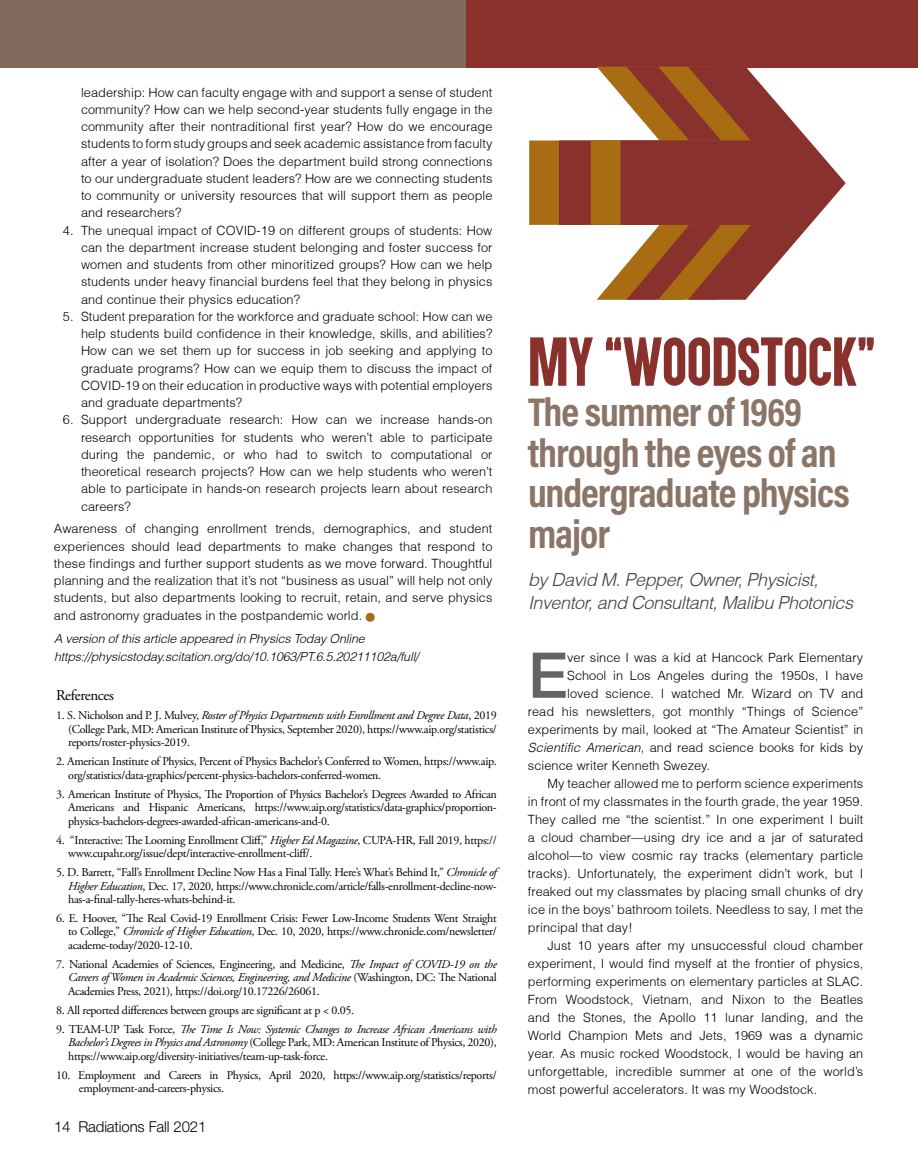
<style>
.page{position:relative;width:918px;height:1175px;background:#fff}
.page>*{position:absolute;margin:0;border:0;box-sizing:border-box;transform-origin:0 0}
.t1{font:500 63.15px "Helvetica Neue LT Std";color:#636466}
.t2{font:57px "Aku&Kamu";letter-spacing:-.005em;color:#89312c}
.t3{font:700 40.5px/40.5px "Acumin Pro Cond";letter-spacing:-.025em;color:#8a7567}
.t4{font:italic 300 18px/23.1px "Helvetica";letter-spacing:-.025em;color:#414042}
.t5{font:300 15px "Helvetica Neue LT Pro";letter-spacing:-.01em;color:#000}
.t6{font:15px "Adobe Garamond Pro";letter-spacing:-.025em;color:#000}
.t7{font:300 12.75px/17.2px "Helvetica";letter-spacing:.005em;color:#000;text-align:justify}
.t8{font:italic 300 12.3px/18px "Helvetica";letter-spacing:-.01em;color:#000}
.t9{font:12px/13.5px "Adobe Garamond Pro";letter-spacing:-.025em;color:#000;text-align:justify}
.s1{color:#a86d13}
.s2{font-style:italic}
</style>
<div class="page">
<div style="left:0;top:0;width:467px;height:67px;background:#806a5c"></div>
<div style="left:467px;top:0;width:451px;height:67px;background:#89312c"></div>
<svg style="left:529px;top:67px;width:30px;height:158px;fill:#a86d13"></svg>
<svg style="left:559px;top:67px;width:32px;height:158px;fill:#89312c"></svg>
<svg style="left:591px;top:67px;width:30px;height:233px"></svg>
<svg style="left:621px;top:67px;width:225px;height:233px;fill:#89312c"></svg>
<p class="t7" style="left:81px;top:83px;width:413px">leadership: How can faculty engage with and support a sense of student community? How can we help second-year students fully engage in the community after their nontraditional first year? How do we encourage students to form study groups and seek academic assistance from faculty after a year of isolation? Does the department build strong connections to our undergraduate student leaders? How are we connecting students to community or university resources that will support them as people and researchers?</p>
<p class="t7" style="left:81px;top:221px;width:413px;text-indent:-18px">4. The unequal impact of COVID-19 on different groups of students: How can the department increase student belonging and foster success for women and students from other minoritized groups? How can we help students under heavy financial burdens feel that they belong in physics and continue their physics education?</p>
<p class="t7" style="left:81px;top:307px;width:413px;text-indent:-18px">5. Student preparation for the workforce and graduate school: How can we help students build confidence in their knowledge, skills, and abilities?<br>How can we set them up for success in job seeking and applying to graduate programs? How can we equip them to discuss the impact of COVID-19 on their education in productive ways with potential employers and graduate departments?</p>
<p class="t7" style="left:81px;top:411px;width:413px;text-indent:-18px">6. Support undergraduate research: How can we increase hands-on research opportunities for students who weren’t able to participate during the pandemic, or who had to switch to computational or theoretical research projects? How can we help students who weren’t able to participate in hands-on research projects learn about research careers?</p>
<p class="t7" style="left:54px;top:520px;width:440px">Awareness of changing enrollment trends, demographics, and student experiences should lead departments to make changes that respond to these findings and further support students as we move forward. Thoughtful planning and the realization that it’s not “business as usual” will help not only students, but also departments looking to recruit, retain, and serve physics and astronomy graduates in the postpandemic world. <span class="s1">■</span></p>
<p class="t8" style="left:54px;top:629px;width:366px">A version of this article appeared in Physics Today Online https://physicstoday.scitation.org/do/10.1063/PT.6.5.20211102a/full/</p>
<p class="t6" style="left:56px;top:686px;width:59px">References</p>
<p class="t9" style="left:68px;top:709px;width:430px;text-indent:-12px">1. S. Nicholson and P. J. Mulvey, <span class="s2">Roster of Physics Departments with Enrollment and Degree Data</span>, 2019 (College Park, MD: American Institute of Physics, September 2020), https://www.aip.org/statistics/ reports/roster-physics-2019.</p>
<p class="t9" style="left:68px;top:755px;width:430px;text-indent:-12px">2. American Institute of Physics, Percent of Physics Bachelor’s Conferred to Women, https://www.aip. org/statistics/data-graphics/percent-physics-bachelors-conferred-women.</p>
<p class="t9" style="left:68px;top:787px;width:430px;text-indent:-12px">3. American Institute of Physics, The Proportion of Physics Bachelor’s Degrees Awarded to African Americans and Hispanic Americans, https://www.aip.org/statistics/data-graphics/proportion&shy;physics-bachelors-degrees-awarded-african-americans-and-0.</p>
<p class="t9" style="left:68px;top:833px;width:430px;text-indent:-12px">4. “Interactive: The Looming Enrollment Cliff,” <span class="s2">Higher Ed Magazine</span>, CUPA-HR, Fall 2019, https:// www.cupahr.org/issue/dept/interactive-enrollment-cliff/.</p>
<p class="t9" style="left:68px;top:866px;width:430px;text-indent:-12px">5. D. Barrett, “Fall’s Enrollment Decline Now Has a Final Tally. Here’s What’s Behind It,” <span class="s2">Chronicle of Higher Education</span>, Dec. 17, 2020, https://www.chronicle.com/article/falls-enrollment-decline-now&shy;has-a-final-tally-heres-whats-behind-it.</p>
<p class="t9" style="left:68px;top:911px;width:430px;text-indent:-12px">6. E. Hoover, “The Real Covid-19 Enrollment Crisis: Fewer Low-Income Students Went Straight to College,” <span class="s2">Chronicle of Higher Education</span>, Dec. 10, 2020, https://www.chronicle.com/newsletter/ academe-today/2020-12-10.</p>
<p class="t9" style="left:68px;top:957px;width:430px;text-indent:-12px">7. National Academies of Sciences, Engineering, and Medicine, <span class="s2">The Impact of COVID-19 on the Careers of Women in Academic Sciences, Engineering, and Medicine</span> (Washington, DC: The National Academies Press, 2021), https://doi.org/10.17226/26061.</p>
<p class="t9" style="left:56px;top:1003px;width:300px">8. All reported differences between groups are significant at p &lt; 0.05.</p>
<p class="t9" style="left:68px;top:1022px;width:430px;text-indent:-12px">9. TEAM-UP Task Force, <span class="s2">The Time Is Now: Systemic Changes to Increase African Americans with Bachelor’s Degrees in Physics and Astronomy</span> (College Park, MD: American Institute of Physics, 2020), https://www.aip.org/diversity-initiatives/team-up-task-force.</p>
<p class="t9" style="left:79px;top:1068px;width:419px;text-indent:-23px">10. Employment and Careers in Physics, April 2020, https://www.aip.org/statistics/reports/ employment-and-careers-physics.</p>
<p class="t5" style="left:54px;top:1117px;width:154px">14 Radiations Fall 2021</p>
<h2 class="t2" style="left:528px;top:324px;width:349px">MY “WOODSTOCK”</h2>
<h3 class="t3" style="left:528px;top:391px;width:323px">The summer of 1969 through the eyes of an undergraduate physics major</h3>
<h3 class="t4" style="left:528px;top:568px;width:327px">by David M. Pepper, Owner, Physicist,<br>Inventor, and Consultant, Malibu Photonics</h3>
<h1 class="t1" style="left:528px;top:637px;width:41px">E</h1>
<p class="t7" style="left:567px;top:648px;width:298px">ver since I was a kid at Hancock Park Elementary</p>
<p class="t7" style="left:567px;top:666px;width:298px">School in Los Angeles during the 1950s, I have</p>
<p class="t7" style="left:567px;top:684px;width:298px">loved science. I watched Mr. Wizard on TV and</p>
<p class="t7" style="left:528px;top:702px;width:337px">read his newsletters, got monthly “Things of Science”</p>
<p class="t7" style="left:528px;top:720px;width:337px">experiments by mail, looked at “The Amateur Scientist” in</p>
<p class="t7" style="left:528px;top:738px;width:337px"><span class="s2">Scientific American</span>, and read science books for kids by</p>
<p class="t7" style="left:528px;top:756px;width:184px">science writer Kenneth Swezey.</p>
<p class="t7" style="left:547px;top:774px;width:317px">My teacher allowed me to perform science experiments</p>
<p class="t7" style="left:528px;top:792px;width:337px">in front of my classmates in the fourth grade, the year 1959.</p>
<p class="t7" style="left:528px;top:810px;width:337px">They called me “the scientist.” In one experiment I built</p>
<p class="t7" style="left:528px;top:828px;width:337px">a cloud chamber—using dry ice and a jar of saturated</p>
<p class="t7" style="left:528px;top:846px;width:337px">alcohol—to view cosmic ray tracks (elementary particle</p>
<p class="t7" style="left:528px;top:864px;width:337px">tracks). Unfortunately, the experiment didn’t work, but I</p>
<p class="t7" style="left:528px;top:882px;width:337px">freaked out my classmates by placing small chunks of dry</p>
<p class="t7" style="left:528px;top:900px;width:337px">ice in the boys’ bathroom toilets. Needless to say, I met the</p>
<p class="t7" style="left:528px;top:918px;width:106px">principal that day!</p>
<p class="t7" style="left:547px;top:936px;width:317px">Just 10 years after my unsuccessful cloud chamber</p>
<p class="t7" style="left:528px;top:954px;width:337px">experiment, I would find myself at the frontier of physics,</p>
<p class="t7" style="left:528px;top:972px;width:337px">performing experiments on elementary particles at SLAC.</p>
<p class="t7" style="left:528px;top:990px;width:337px">From Woodstock, Vietnam, and Nixon to the Beatles</p>
<p class="t7" style="left:528px;top:1008px;width:337px">and the Stones, the Apollo 11 lunar landing, and the</p>
<p class="t7" style="left:528px;top:1026px;width:337px">World Champion Mets and Jets, 1969 was a dynamic</p>
<p class="t7" style="left:528px;top:1044px;width:337px">year. As music rocked Woodstock, I would be having an</p>
<p class="t7" style="left:528px;top:1062px;width:337px">unforgettable, incredible summer at one of the world’s</p>
<p class="t7" style="left:528px;top:1080px;width:291px">most powerful accelerators. It was my Woodstock.</p>
</div>
